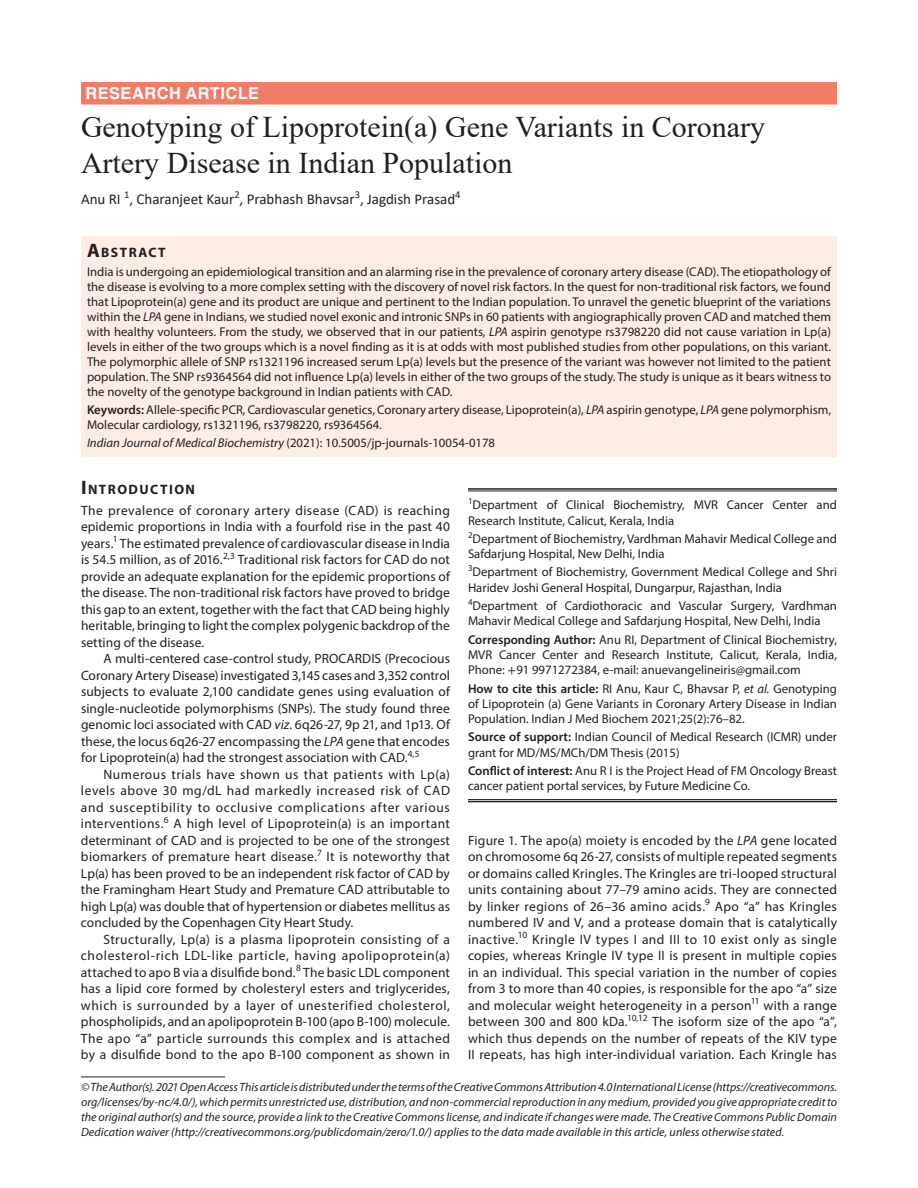
<style>
.page{position:relative;width:918px;height:1188px;background:#fff}
.page>*{position:absolute;margin:0;border:0;box-sizing:border-box;transform-origin:0 0}
.t1{font:30px/36px "Times New Roman";color:#231f20}
.t2{font:700 16.5px "Helvetica LT Std";letter-spacing:.025em;color:#fff}
.t3{font:15px "Calibri";color:#231f20}
.t4{font:700 13.65px "Myriad Pro";letter-spacing:.105em;color:#231f20}
.t5{font:13.5px/16.5px "Myriad Pro";letter-spacing:.01em;color:#231f20;text-align:justify}
.t6{font:12.75px/15.3px "Myriad Pro";color:#231f20}
.t7{font:italic 12px/15px "Myriad Pro";letter-spacing:.005em;color:#231f20;text-align:justify}
.s1{font-size:19.5px}
.s2{font-style:italic}
.s3{font-weight:600}
.s4{font-family:"STIX"}
</style>
<div class="page">
<div style="left:81px;top:82px;width:756px;height:23px;background:#f37c67"></div>
<div style="left:81px;top:236px;width:756px;height:26px;background:#fdede5"></div>
<div style="left:81px;top:261px;width:756px;height:144px;background:#fdede5"></div>
<div style="left:81px;top:399px;width:756px;height:39px;background:#fdede5"></div>
<div style="left:81px;top:432px;width:756px;height:24px;background:#fdede5"></div>
<hr style="left:468px;top:488px;width:369px;height:2px;background:#231f20">
<hr style="left:468px;top:491px;width:369px;height:1px;background:#231f20">
<hr style="left:468px;top:799px;width:369px;height:1px;background:#231f20">
<hr style="left:468px;top:801px;width:369px;height:1px;background:#231f20">
<hr style="left:81px;top:1077px;width:144px;height:1px;background:#231f20">
<p class="t2" style="left:86px;top:83px;width:175px">RESEARCH ARTICLE</p>
<h1 class="t1" style="left:81px;top:108px;width:686px">Genotyping of Lipoprotein(a) Gene Variants in Coronary<br>Artery Disease in Indian Population</h1>
<p class="t3" style="left:81px;top:189px;width:381px">Anu RI <sup>1</sup>, Charanjeet Kaur<sup>2</sup>, Prabhash Bhavsar<sup>3</sup>, Jagdish Prasad<sup>4</sup></p>
<p class="t4" style="left:87px;top:243px;width:80px"><span class="s1">A</span>BSTRACT</p>
<p class="t6" style="left:87px;top:264px;width:746px;text-align:justify">India is undergoing an epidemiological transition and an alarming rise in the prevalence of coronary artery disease (CAD). The etiopathology of the disease is evolving to a more complex setting with the discovery of novel risk factors. In the quest for non-traditional risk factors, we found that Lipoprotein(a) gene and its product are unique and pertinent to the Indian population. To unravel the genetic blueprint of the variations within the <span class="s2">LPA</span> gene in Indians, we studied novel exonic and intronic SNPs in 60 patients with angiographically proven CAD and matched them with healthy volunteers. From the study, we observed that in our patients, <span class="s2">LPA</span> aspirin genotype rs3798220 did not cause variation in Lp(a) levels in either of the two groups which is a novel finding as it is at odds with most published studies from other populations, on this variant.<br>The polymorphic allele of SNP rs1321196 increased serum Lp(a) levels but the presence of the variant was however not limited to the patient population. The SNP rs9364564 did not influence Lp(a) levels in either of the two groups of the study. The study is unique as it bears witness to the novelty of the genotype background in Indian patients with CAD.</p>
<p class="t6" style="left:87px;top:402px;width:746px"><span class="s3">Keywords:</span> Allele-specific PCR, Cardiovascular genetics, Coronary artery disease, Lipoprotein(a), <span class="s2">LPA</span> aspirin genotype, <span class="s2">LPA</span> gene polymorphism,<br>Molecular cardiology, rs1321196, rs3798220, rs9364564.</p>
<p class="t6" style="left:87px;top:435px;width:410px"><span class="s2">Indian Journal of Medical Biochemistry</span> (2021): 10.5005/jp-journals-10054-0178</p>
<p class="t4" style="left:81px;top:480px;width:116px"><span class="s1">I</span>NTRODUCTION</p>
<p class="t5" style="left:81px;top:502px;width:371px">The prevalence of coronary artery disease (CAD) is reaching epidemic proportions in India with a fourfold rise in the past 40 years.<sup>1</sup> The estimated prevalence of cardiovascular disease in India is 54.5 million, as of 2016.<sup>2,3</sup> Traditional risk factors for CAD do not provide an adequate explanation for the epidemic proportions of the disease. The non-traditional risk factors have proved to bridge this gap to an extent, together with the fact that CAD being highly heritable, bringing to light the complex polygenic backdrop of the setting of the disease.</p>
<p class="t5" style="left:81px;top:650px;width:371px;text-indent:23px">A multi-centered case-control study, PROCARDIS (Precocious Coronary Artery Disease) investigated 3,145 cases and 3,352 control subjects to evaluate 2,100 candidate genes using evaluation of single-nucleotide polymorphisms (SNPs). The study found three genomic loci associated with CAD <span class="s2">viz</span>. 6q26-27, 9p 21, and 1p13. Of these, the locus 6q26-27 encompassing the <span class="s2">LPA</span> gene that encodes for Lipoprotein(a) had the strongest association with CAD.<sup>4,5</sup></p>
<p class="t5" style="left:81px;top:766px;width:371px;text-indent:23px">Numerous trials have shown us that patients with Lp(a) levels above 30 mg/dL had markedly increased risk of CAD and susceptibility to occlusive complications after various interventions.<sup>6</sup> A high level of Lipoprotein(a) is an important determinant of CAD and is projected to be one of the strongest biomarkers of premature heart disease.<sup>7</sup> It is noteworthy that Lp(a) has been proved to be an independent risk factor of CAD by the Framingham Heart Study and Premature CAD attributable to high Lp(a) was double that of hypertension or diabetes mellitus as concluded by the Copenhagen City Heart Study.</p>
<p class="t5" style="left:81px;top:931px;width:371px;text-indent:23px">Structurally, Lp(a) is a plasma lipoprotein consisting of a cholesterol-rich LDL-like particle, having apolipoprotein(a) attached to apo B via a disulfide bond.<sup>8</sup> The basic LDL component has a lipid core formed by cholesteryl esters and triglycerides, which is surrounded by a layer of unesterified cholesterol, phospholipids, and an apolipoprotein B-100 (apo B-100) molecule.<br>The apo “a” particle surrounds this complex and is attached by a disulfide bond to the apo B-100 component as shown in</p>
<p class="t6" style="left:468px;top:497px;width:370px"><sup>1</sup>Department of Clinical Biochemistry, MVR Cancer Center and<br>Research Institute, Calicut, Kerala, India</p>
<p class="t6" style="left:468px;top:531px;width:370px"><sup>2</sup>Department of Biochemistry, Vardhman Mahavir Medical College and<br>Safdarjung Hospital, New Delhi, India</p>
<p class="t6" style="left:468px;top:564px;width:371px"><sup>3</sup>Department of Biochemistry, Government Medical College and Shri<br>Haridev Joshi General Hospital, Dungarpur, Rajasthan, India</p>
<p class="t6" style="left:468px;top:598px;width:370px"><sup>4</sup>Department of Cardiothoracic and Vascular Surgery, Vardhman<br>Mahavir Medical College and Safdarjung Hospital, New Delhi, India</p>
<p class="t6" style="left:468px;top:631px;width:371px;text-align:justify"><span class="s3">Corresponding Author:</span> Anu RI, Department of Clinical Biochemistry, MVR Cancer Center and Research Institute, Calicut, Kerala, India, Phone: <span class="s4">+</span>91 9971272384, e-mail: anuevangelineiris@gmail.com</p>
<p class="t6" style="left:468px;top:680px;width:371px;text-align:justify"><span class="s3">How to cite this article:</span> RI Anu, Kaur C, Bhavsar P, <span class="s2">et al.</span> Genotyping of Lipoprotein (a) Gene Variants in Coronary Artery Disease in Indian Population. Indian J Med Biochem 2021;25(2):76–82.</p>
<p class="t6" style="left:468px;top:729px;width:370px"><span class="s3">Source of support:</span> Indian Council of Medical Research (ICMR) under grant for MD/MS/MCh/DM Thesis (2015)</p>
<p class="t6" style="left:468px;top:763px;width:371px"><span class="s3">Conflict of interest:</span> Anu R I is the Project Head of FM Oncology Breast cancer patient portal services, by Future Medicine Co.</p>
<p class="t5" style="left:468px;top:832px;width:371px">Figure 1. The apo(a) moiety is encoded by the <span class="s2">LPA</span> gene located on chromosome 6q 26-27, consists of multiple repeated segments or domains called Kringles. The Kringles are tri-looped structural units containing about 77–79 amino acids. They are connected by linker regions of 26–36 amino acids.<sup>9</sup> Apo “a” has Kringles numbered IV and V, and a protease domain that is catalytically inactive.<sup>10</sup> Kringle IV types I and III to 10 exist only as single copies, whereas Kringle IV type II is present in multiple copies in an individual. This special variation in the number of copies from 3 to more than 40 copies, is responsible for the apo “a” size and molecular weight heterogeneity in a person<sup>11</sup> with a range between 300 and 800 kDa.<sup>10,12</sup> The isoform size of the apo “a”, which thus depends on the number of repeats of the KIV type II repeats, has high inter-individual variation. Each Kringle has</p>
<p class="t7" style="left:81px;top:1079px;width:758px">© The Author(s). 2021 Open Access This article is distributed under the terms of the Creative Commons Attribution 4.0 International License (https://creativecommons. org/licenses/by-nc/4.0/), which permits unrestricted use, distribution, and non-commercial reproduction in any medium, provided you give appropriate credit to the original author(s) and the source, provide a link to the Creative Commons license, and indicate if changes were made. The Creative Commons Public Domain Dedication waiver (http://creativecommons.org/publicdomain/zero/1.0/) applies to the data made available in this article, unless otherwise stated.</p>
</div>
